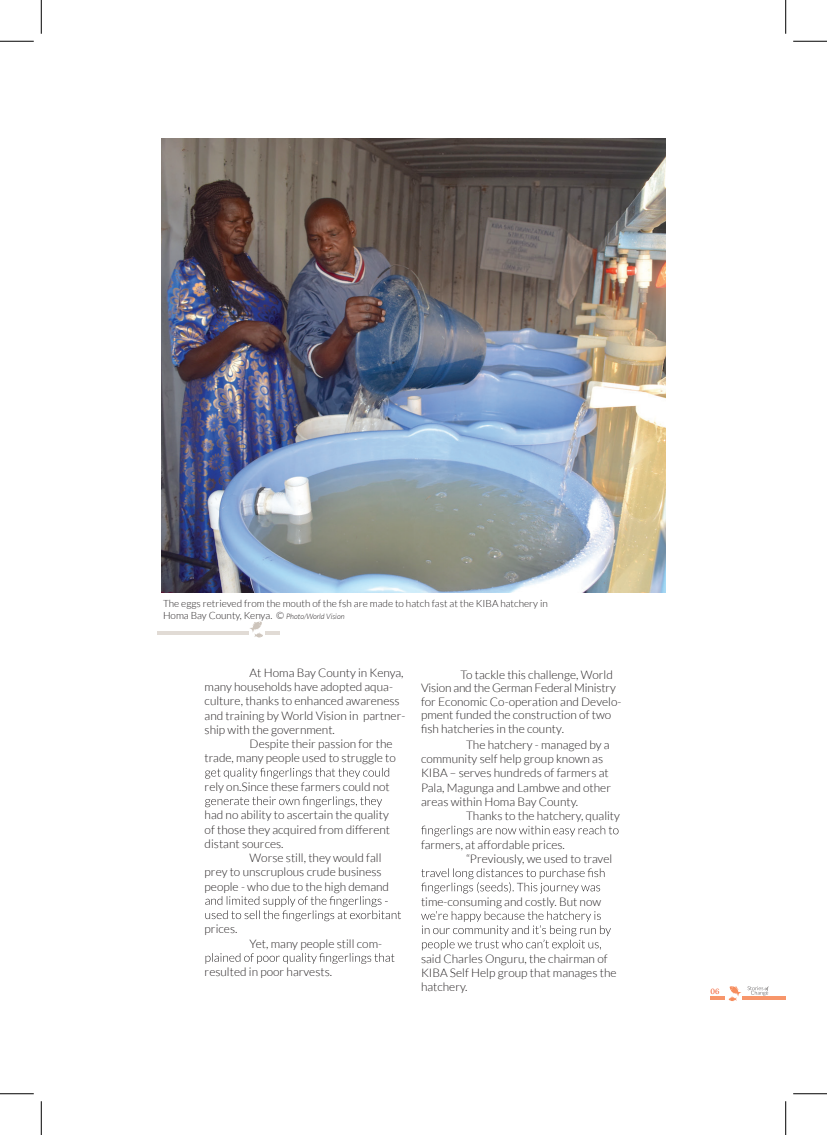
<style>
.page{position:relative;width:827px;height:1135px;background:#fff}
.page>*{position:absolute;margin:0;border:0;box-sizing:border-box;transform-origin:0 0}
.t1{font:300 11.88px/14.2px "Lato";color:#231f20}
.t2{font:300 10px/12px "Lato";color:#231f20}
.t3{font:7.5px "Lora";color:#f15424}
.s1{font-style:italic;font-size:7.5px}
</style>
<div class="page">
<img style="left:161px;top:139px;width:504px;height:454px">
<svg style="left:250px;top:622px;width:13px;height:16px"></svg>
<hr style="left:158px;top:632px;width:91px;height:3px;background:#e1dbd5">
<hr style="left:265px;top:632px;width:15px;height:3px;background:#e1dbd5">
<svg style="left:205px;top:768px;width:184px;height:11px"></svg>
<svg style="left:205px;top:796px;width:177px;height:11px"></svg>
<svg style="left:205px;top:896px;width:196px;height:25px"></svg>
<svg style="left:205px;top:953px;width:189px;height:11px"></svg>
<svg style="left:421px;top:826px;width:197px;height:10px"></svg>
<svg style="left:421px;top:868px;width:183px;height:25px"></svg>
<svg style="left:421px;top:911px;width:189px;height:39px"></svg>
<svg style="left:728px;top:986px;width:13px;height:16px"></svg>
<hr style="left:741px;top:996px;width:44px;height:3px;background:#f7966b">
<hr style="left:710px;top:996px;width:15px;height:3px;background:#f7966b">
<svg style="left:747px;top:986px;width:21px;height:10px"></svg>
<hr style="left:0;top:41px;width:34px;height:1px;background:#000">
<hr style="left:792px;top:41px;width:34px;height:1px;background:#000">
<hr style="left:0;top:1094px;width:34px;height:1px;background:#000">
<hr style="left:792px;top:1094px;width:34px;height:1px;background:#000">
<hr style="left:41px;top:0;width:1px;height:34px;background:#000">
<hr style="left:41px;top:1101px;width:1px;height:34px;background:#000">
<hr style="left:785px;top:0;width:1px;height:34px;background:#000">
<hr style="left:785px;top:1101px;width:1px;height:34px;background:#000">
<p class="t2" style="left:163px;top:597px;width:386px">The eggs retrieved from the mouth of the fsh are made to hatch fast at the KIBA hatchery in<br>Homa Bay County, Kenya. © <span class="s1">Photo/World Vision</span></p>
<p class="t1" style="left:204px;top:665px;width:202px;text-indent:45px">At Homa Bay County in Kenya, many households have adopted aqua&shy;culture, thanks to enhanced awareness and training by World Vision in partner&shy;ship with the government.</p>
<p class="t1" style="left:204px;top:737px;width:193px;text-align:right">Despite their passion for the<br>trade, many people used to struggle to</p>
<p class="t1" style="left:204px;top:779px;width:187px">rely on.Since these farmers could not</p>
<p class="t1" style="left:204px;top:808px;width:187px;text-align:justify">had no ability to ascertain the quality of those they acquired from different distant sources.</p>
<p class="t1" style="left:204px;top:851px;width:186px;text-indent:45px">Worse still, they would fall prey to unscruplous crude business people - who due to the high demand</p>
<p class="t1" style="left:204px;top:922px;width:34px">prices.</p>
<p class="t1" style="left:249px;top:936px;width:134px">Yet, many people still com-</p>
<p class="t1" style="left:204px;top:965px;width:129px">resulted in poor harvests.</p>
<p class="t1" style="left:460px;top:667px;width:154px">To tackle this challenge, World</p>
<p class="t1" style="left:421px;top:681px;width:202px">Vision and the German Federal Ministry for Economic Co-operation and Develo-</p>
<p class="t1" style="left:421px;top:737px;width:191px;text-indent:45px">The hatchery - managed by a community self help group known as<br>KIBA – serves hundreds of farmers at<br>Pala, Magunga and Lambwe and other areas within Homa Bay County.</p>
<p class="t1" style="left:466px;top:809px;width:155px">Thanks to the hatchery, quality</p>
<p class="t1" style="left:466px;top:837px;width:148px;text-indent:-45px">farmers, at affordable prices. “Previously, we used to travel</p>
<p class="t1" style="left:421px;top:894px;width:182px">time-consuming and costly. But now</p>
<p class="t1" style="left:421px;top:708px;width:192px">pment funded the construction of two fish hatcheries in the county.</p>
<p class="t1" style="left:421px;top:951px;width:197px">said Charles Onguru, the chairman of<br>KIBA Self Help group that manages the hatchery.</p>
<p class="t3" style="left:710px;top:985px;width:10px">06</p>
</div>
